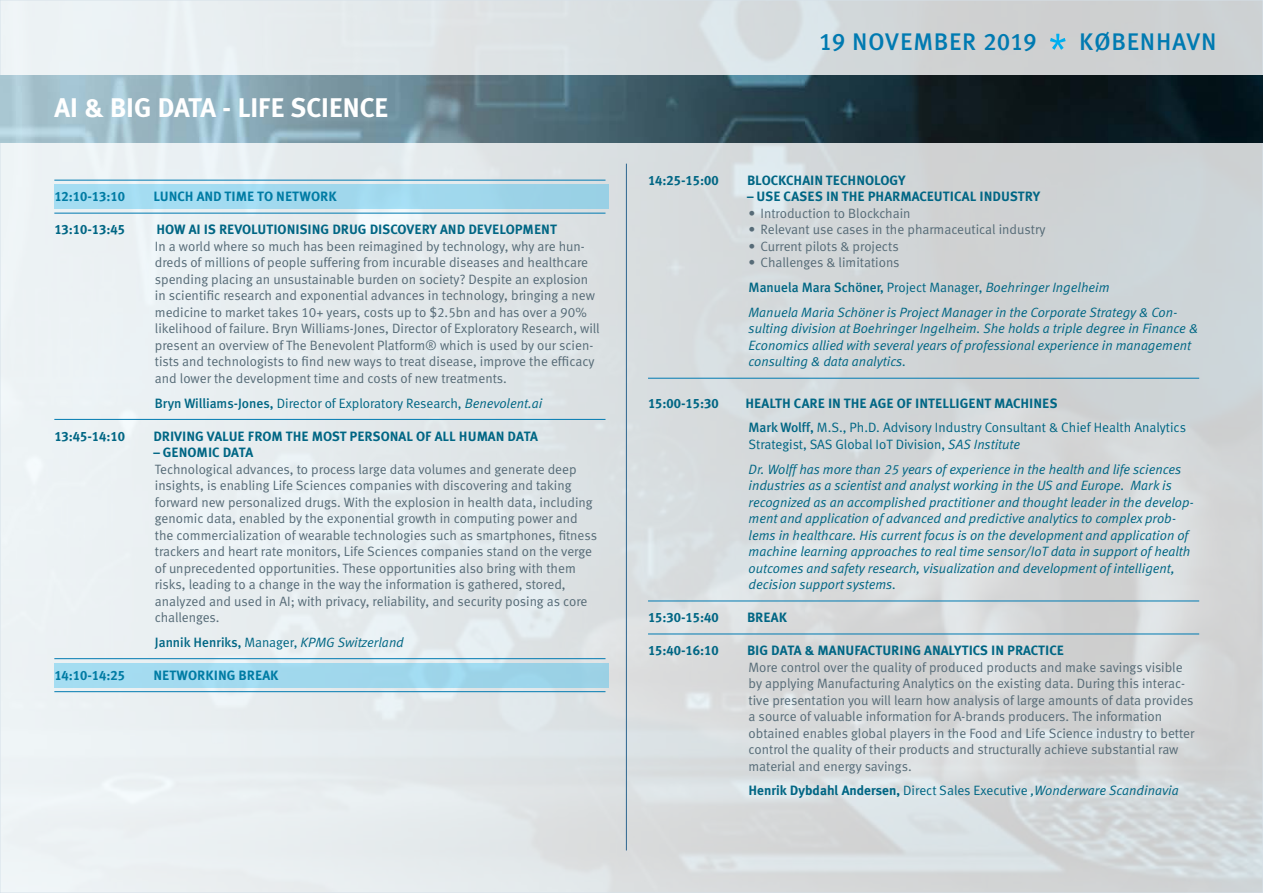
<style>
.page{position:relative;width:1263px;height:893px;background:#fff}
.page>*{position:absolute;margin:0;border:0;box-sizing:border-box;transform-origin:0 0}
.t1{font:700 27px "Meta Plus";letter-spacing:-.015em;color:#fff}
.t2{font:500 24px "Meta Plus";letter-spacing:.03em;color:#007ab1}
.t3{font:13.5px/16.5px "Meta Normal LF";color:#566b77}
.t4{font:italic 13.5px/16.5px "Meta Normal LF";color:#006684}
.t5{font:13.5px "Meta Plus Bold Caps";color:#006684}
.t6{font:13.5px/16.5px "Meta Normal LF";color:#006684}
.t7{font:700 13.5px "Meta Plus";color:#006684}
.t8{font:500 13.5px "Meta Plus";color:#006684}
.s1{font-family:"Meta Medium LF"}
.s2{font-style:italic}
.s3{font-family:"Meta Plus";font-weight:500;font-style:normal}
.s4{font-style:normal}
.s5{font-family:"Meta Plus Medium Caps";font-weight:400}
.s6{font-family:"Meta Normal LF";font-weight:400}
.s7{font-family:"Meta Normal LF";font-weight:400;font-style:italic}
</style>
<div class="page">
<img style="left:2px;top:2px;width:1259px;height:889px">
<svg style="left:1032px;top:651px;width:231px;height:242px;background:#d2d6d7"></svg>
<img style="left:0;top:75px;width:1263px;height:67px">
<hr style="left:54px;top:180px;width:551px;height:1px;background:#007ab1">
<hr style="left:54px;top:213px;width:551px;height:1px;background:#007ab1">
<hr style="left:54px;top:419px;width:551px;height:1px;background:#007ab1">
<hr style="left:54px;top:658px;width:551px;height:1px;background:#007ab1">
<hr style="left:54px;top:691px;width:551px;height:1px;background:#007ab1">
<hr style="left:648px;top:378px;width:551px;height:1px;background:#007ab1">
<hr style="left:648px;top:601px;width:551px;height:1px;background:#007ab1">
<hr style="left:648px;top:634px;width:551px;height:1px;background:#007ab1">
<hr style="left:626px;top:164px;width:1px;height:686px;background:#2c658f">
<svg style="left:1050px;top:34px;width:15px;height:16px"></svg>
<div style="left:54px;top:663px;width:555px;height:24px;background:#a0d8ed"></div>
<div style="left:54px;top:184px;width:555px;height:25px;background:#a1d9ee"></div>
<h1 class="t1" style="left:54px;top:92px;width:336px">AI &amp; BIG DATA - LIFE SCIENCE</h1>
<p class="t5" style="left:54px;top:189px;width:72px">12:10-13:10</p>
<p class="t5" style="left:153px;top:189px;width:185px">LUNCH AND TIME TO NETWORK</p>
<p class="t5" style="left:54px;top:222px;width:72px">13:10-13:45</p>
<p class="t5" style="left:156px;top:222px;width:402px">HOW AI IS REVOLUTIONISING DRUG DISCOVERY AND DEVELOPMENT</p>
<p class="t3" style="left:155px;top:238px;width:446px">In a world where so much has been reimagined by technology, why are hun&shy;dreds of millions of people suffering from incurable diseases and healthcare spending placing an unsustainable burden on society? Despite an explosion in scientific research and exponential advances in technology, bringing a new medicine to market takes 10+ years, costs up to $2.5bn and has over a 90% likelihood of failure. Bryn Williams-Jones, Director of Exploratory Research, will present an overview of The Benevolent Platform® which is used by our scien&shy;tists and technologists to find new ways to treat disease, improve the efficacy and lower the development time and costs of new treatments.</p>
<p class="t6" style="left:155px;top:394px;width:389px"><span class="s1">Bryn Williams-Jones,</span> Director of Exploratory Research, <span class="s2">Benevolent.ai</span></p>
<p class="t5" style="left:54px;top:428px;width:72px">13:45-14:10</p>
<p class="t5" style="left:153px;top:428px;width:386px">DRIVING VALUE FROM THE MOST PERSONAL OF ALL HUMAN DATA</p>
<p class="t5" style="left:153px;top:445px;width:101px">– GENOMIC DATA</p>
<p class="t3" style="left:155px;top:460px;width:444px">Technological advances, to process large data volumes and generate deep insights, is enabling Life Sciences companies with discovering and taking forward new personalized drugs. With the explosion in health data, including genomic data, enabled by the exponential growth in computing power and the commercialization of wearable technologies such as smartphones, fitness trackers and heart rate monitors, Life Sciences companies stand on the verge of unprecedented opportunities. These opportunities also bring with them risks, leading to a change in the way the information is gathered, stored, analyzed and used in AI; with privacy, reliability, and security posing as core challenges.</p>
<p class="t4" style="left:155px;top:634px;width:250px"><span class="s3">Jannik Henriks,</span> <span class="s4">Manager,</span> KPMG Switzerland</p>
<p class="t5" style="left:54px;top:667px;width:72px">14:10-14:25</p>
<p class="t5" style="left:153px;top:667px;width:127px">NETWORKING BREAK</p>
<h2 class="t2" style="left:819px;top:27px;width:219px"><span class="s5">19</span> NOVEMBER <span class="s5">2019</span></h2>
<h2 class="t2" style="left:1079px;top:27px;width:139px">KØBENHAVN</h2>
<p class="t5" style="left:648px;top:172px;width:72px">14:25-15:00</p>
<p class="t5" style="left:747px;top:172px;width:160px">BLOCKCHAIN TECHNOLOGY</p>
<p class="t5" style="left:747px;top:189px;width:295px">– USE CASES IN THE PHARMACEUTICAL INDUSTRY</p>
<p class="t3" style="left:748px;top:205px;width:164px">• Introduction to Blockchain</p>
<p class="t3" style="left:748px;top:221px;width:298px">• Relevant use cases in the pharmaceutical industry</p>
<p class="t3" style="left:748px;top:238px;width:152px">• Current pilots &amp; projects</p>
<p class="t3" style="left:748px;top:254px;width:153px">• Challenges &amp; limitations</p>
<p class="t8" style="left:748px;top:280px;width:362px">Manuela Mara Schöner, <span class="s6">Project Manager,</span> <span class="s7">Boehringer Ingelheim</span></p>
<p class="t4" style="left:748px;top:304px;width:451px">Manuela Maria Schöner is Project Manager in the Corporate Strategy &amp; Con&shy;sulting division at Boehringer Ingelheim. She holds a triple degree in Finance &amp; Economics allied with several years of professional experience in management consulting &amp; data analytics.</p>
<p class="t5" style="left:648px;top:395px;width:72px">15:00-15:30</p>
<p class="t5" style="left:745px;top:395px;width:314px">HEALTH CARE IN THE AGE OF INTELLIGENT MACHINES</p>
<p class="t6" style="left:748px;top:419px;width:439px"><span class="s1">Mark Wolff,</span> M.S., Ph.D. Advisory Industry Consultant &amp; Chief Health Analytics<br>Strategist, SAS Global IoT Division, <span class="s2">SAS Institute</span></p>
<p class="t4" style="left:748px;top:461px;width:447px">Dr. Wolff has more than 25 years of experience in the health and life sciences industries as a scientist and analyst working in the US and Europe. Mark is recognized as an accomplished practitioner and thought leader in the develop&shy;ment and application of advanced and predictive analytics to complex prob&shy;lems in healthcare. His current focus is on the development and application of machine learning approaches to real time sensor/IoT data in support of health outcomes and safety research, visualization and development of intelligent, decision support systems.</p>
<p class="t5" style="left:648px;top:610px;width:72px">15:30-15:40</p>
<p class="t5" style="left:747px;top:610px;width:41px">BREAK</p>
<p class="t5" style="left:648px;top:643px;width:72px">15:40-16:10</p>
<p class="t5" style="left:747px;top:643px;width:319px">BIG DATA &amp; MANUFACTURING ANALYTICS IN PRACTICE</p>
<p class="t3" style="left:748px;top:659px;width:447px">More control over the quality of produced products and make savings visible by applying Manufacturing Analytics on the existing data. During this interac&shy;tive presentation you will learn how analysis of large amounts of data provides a source of valuable information for A-brands producers. The information obtained enables global players in the Food and Life Science industry to better control the quality of their products and structurally achieve substantial raw material and energy savings.</p>
<p class="t7" style="left:748px;top:783px;width:432px">Henrik Dybdahl Andersen, <span class="s6">Direct Sales Executive</span> <span class="s7">,Wonderware Scandinavia</span></p>
</div>
